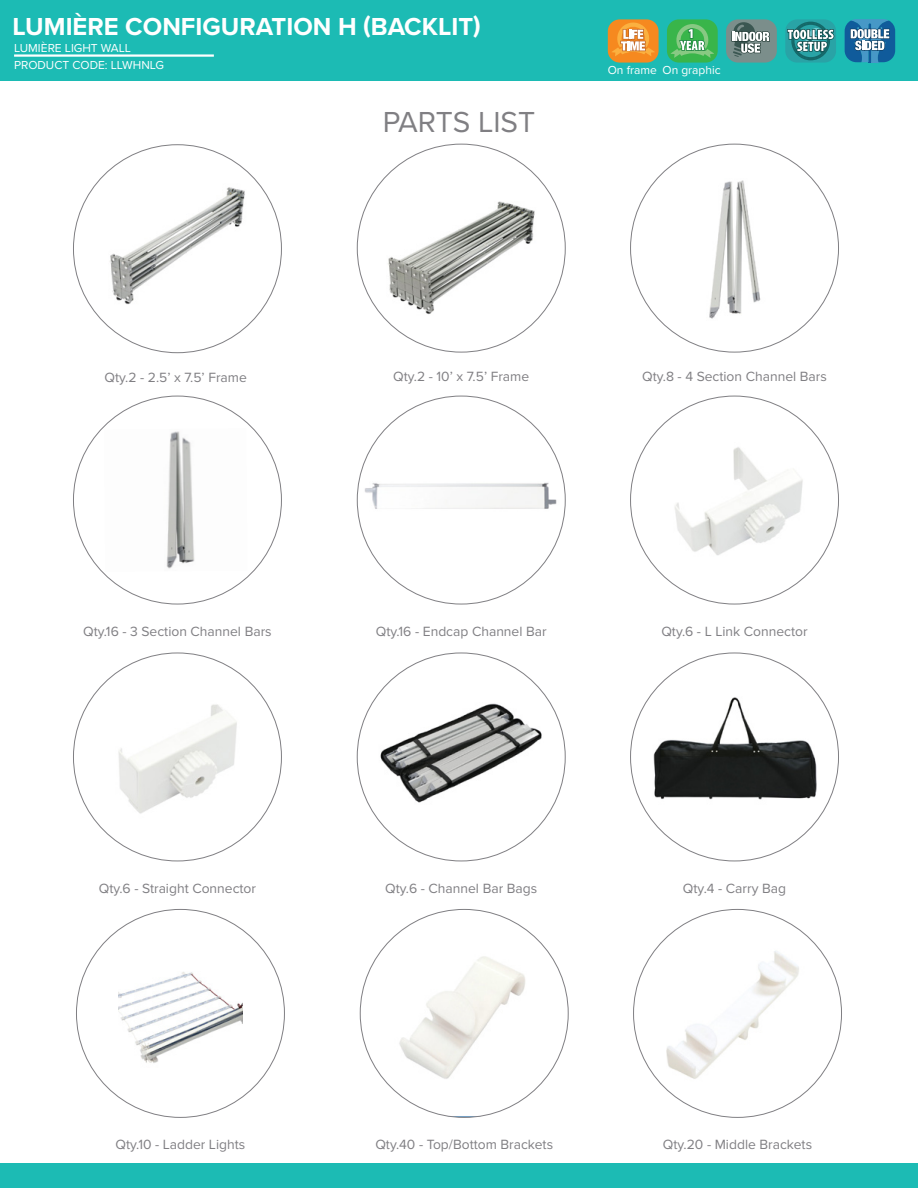
<style>
.page{position:relative;width:918px;height:1188px;background:#fff}
.page>*{position:absolute;margin:0;border:0;box-sizing:border-box;transform-origin:0 0}
.t1{font:30px "Proxima Nova";letter-spacing:-.005em;color:#807f83}
.t2{font:700 25.5px "Proxima Nova";color:#fff}
.t3{font:13.8px "Proxima Nova";color:#807f83}
.t4{font:12px "Proxima Nova";color:#fff}
</style>
<div class="page">
<div style="left:0;top:1164px;width:918px;height:24px;background:#1cbbb4"></div>
<div style="left:0;top:0;width:918px;height:81px;background:#1cbbb4"></div>
<img style="left:379px;top:673px;width:165px;height:165px">
<img style="left:110px;top:187px;width:135px;height:118px">
<img style="left:386px;top:201px;width:150px;height:133px">
<hr style="left:14px;top:54px;width:200px;height:3px;background:#fff">
<img style="left:363px;top:397px;width:196px;height:196px">
<img style="left:652px;top:673px;width:165px;height:165px">
<img style="left:709px;top:180px;width:52px;height:139px">
<img style="left:166px;top:431px;width:29px;height:138px">
<img style="left:674px;top:447px;width:129px;height:108px">
<svg style="left:845px;top:19px;width:50px;height:44px;background:#4b8bb3"></svg>
<div style="left:726px;top:19px;width:51px;height:44px;background:#7b8e8b;border-radius:12px"></div>
<svg style="left:731px;top:21px;width:39px;height:36px"></svg>
<div style="left:608px;top:19px;width:51px;height:44px;background:#f6891f;border-radius:12px"></div>
<svg style="left:611px;top:21px;width:44px;height:42px"></svg>
<div style="left:667px;top:19px;width:51px;height:44px;background:#39b54a;border-radius:12px"></div>
<svg style="left:671px;top:24px;width:43px;height:34px"></svg>
<div style="left:785px;top:19px;width:51px;height:44px;background:#29a3a6;border-radius:12px"></div>
<svg style="left:786px;top:22px;width:49px;height:38px"></svg>
<img style="left:118px;top:704px;width:119px;height:110px">
<img style="left:360px;top:917px;width:208px;height:200px">
<img style="left:654px;top:949px;width:157px;height:156px">
<img style="left:118px;top:972px;width:125px;height:91px">
<h2 class="t2" style="left:13px;top:11px;width:470px">LUMIÈRE CONFIGURATION H (BACKLIT)</h2>
<p class="t4" style="left:14px;top:39px;width:119px">LUMIÈRE LIGHT WALL</p>
<p class="t4" style="left:14px;top:56px;width:152px">PRODUCT CODE: LLWHNLG</p>
<p class="t4" style="left:608px;top:61px;width:114px">On frame On graphic</p>
<h1 class="t1" style="left:383px;top:100px;width:154px">PARTS LIST</h1>
<p class="t3" style="left:105px;top:367px;width:144px">Qty.2 - 2.5’ x 7.5’ Frame</p>
<p class="t3" style="left:393px;top:366px;width:138px">Qty.2 - 10’ x 7.5’ Frame</p>
<p class="t3" style="left:642px;top:366px;width:186px">Qty.8 - 4 Section Channel Bars</p>
<p class="t3" style="left:83px;top:621px;width:190px">Qty.16 - 3 Section Channel Bars</p>
<p class="t3" style="left:376px;top:621px;width:172px">Qty.16 - Endcap Channel Bar</p>
<p class="t3" style="left:661px;top:621px;width:148px">Qty.6 - L Link Connector</p>
<p class="t3" style="left:99px;top:878px;width:159px">Qty.6 - Straight Connector</p>
<p class="t3" style="left:385px;top:878px;width:154px">Qty.6 - Channel Bar Bags</p>
<p class="t3" style="left:683px;top:878px;width:105px">Qty.4 - Carry Bag</p>
<p class="t3" style="left:116px;top:1134px;width:131px">Qty.10 - Ladder Lights</p>
<p class="t3" style="left:375px;top:1134px;width:179px">Qty.40 - Top/Bottom Brackets</p>
<p class="t3" style="left:663px;top:1134px;width:151px">Qty.20 - Middle Brackets</p>
</div>
